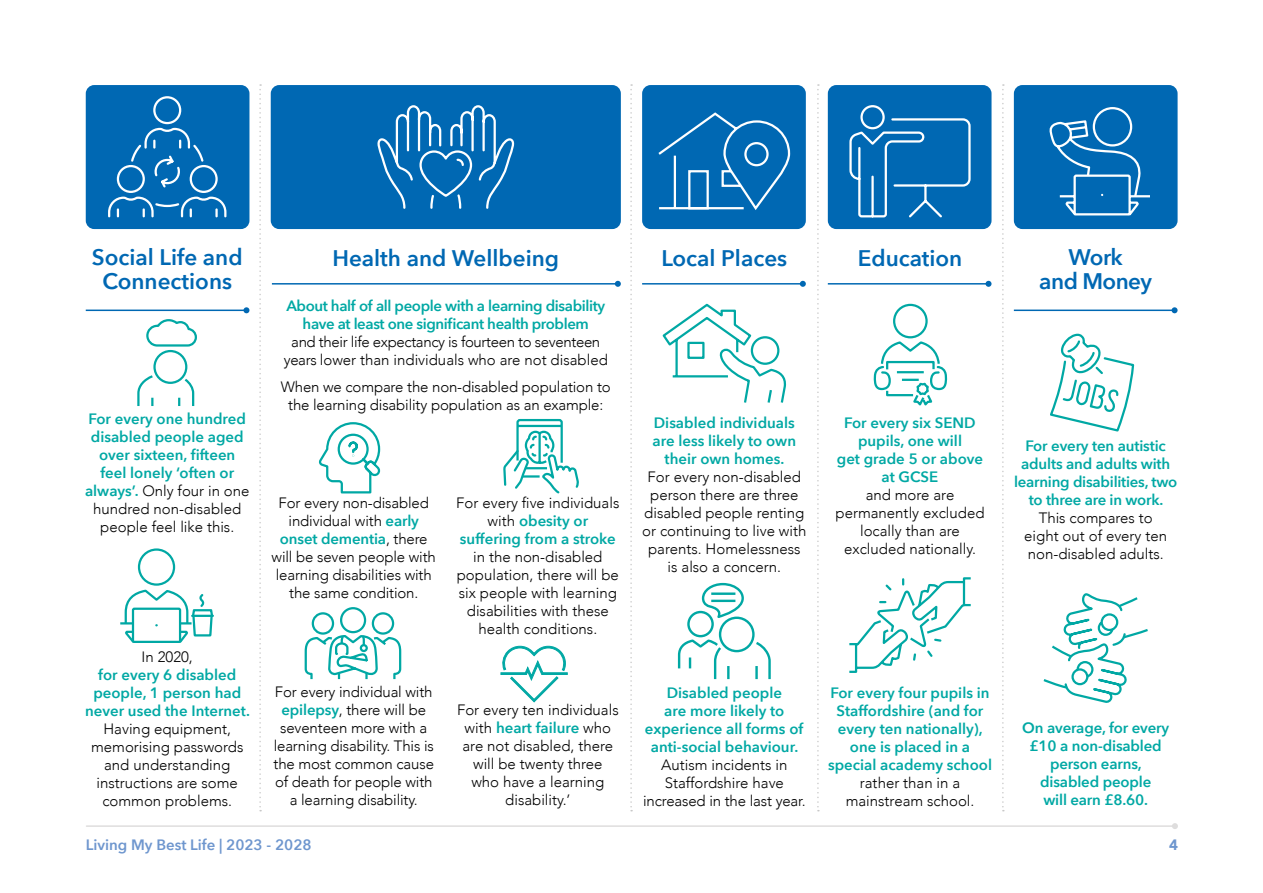
<style>
.page{position:relative;width:1263px;height:893px;background:#fff}
.page>*{position:absolute;margin:0;border:0;box-sizing:border-box;transform-origin:0 0}
._16{font:600 22.5px/24px "Avenir Next";color:#0068b3;text-align:center}
._16-2{font:600 22.5px/24px "Avenir Next";letter-spacing:-.025em;color:#0068b3;text-align:center}
.t1{font:300 15px/18px "Avenir";color:#000;text-align:center}
.t2{font:600 15px/18px "Avenir Next";color:#00a8a4;text-align:center}
.t3{font:300 15px/18px "Avenir";letter-spacing:-.025em;color:#000;text-align:center}
.t4{font:600 15px "Avenir Next";color:#6e96ce}
.t5{font:900 15px "Avenir";color:#6e96ce}
.s1{font-family:"Avenir Next";font-weight:600;color:#00a8a4}
.s2{font-family:"Avenir";font-weight:300;color:#000}
</style>
<div class="page">
<hr style="left:86px;top:825px;width:1089px;height:2px;background:#dedddd">
<svg style="left:1172px;top:823px;width:6px;height:6px"></svg>
<svg style="left:259px;top:84px;width:2px;height:727px"></svg>
<svg style="left:630px;top:84px;width:2px;height:727px"></svg>
<svg style="left:817px;top:84px;width:2px;height:727px"></svg>
<svg style="left:1002px;top:84px;width:2px;height:727px"></svg>
<div style="left:828px;top:85px;width:163px;height:144px;background:#0068b3;border-radius:9px"></div>
<svg style="left:849px;top:105px;width:122px;height:113px"></svg>
<svg style="left:873px;top:303px;width:75px;height:103px"></svg>
<svg style="left:849px;top:577px;width:122px;height:96px"></svg>
<hr style="left:828px;top:283px;width:160px;height:2px;background:#0068b3">
<svg style="left:985px;top:281px;width:6px;height:6px"></svg>
<div style="left:642px;top:85px;width:164px;height:144px;background:#0068b3;border-radius:9px"></div>
<svg style="left:658px;top:112px;width:133px;height:98px"></svg>
<svg style="left:662px;top:303px;width:125px;height:100px"></svg>
<svg style="left:677px;top:582px;width:94px;height:98px"></svg>
<hr style="left:642px;top:283px;width:161px;height:2px;background:#0068b3">
<svg style="left:800px;top:281px;width:6px;height:6px"></svg>
<div style="left:86px;top:85px;width:163px;height:144px;background:#0068b3;border-radius:9px"></div>
<svg style="left:108px;top:96px;width:119px;height:122px"></svg>
<svg style="left:120px;top:548px;width:94px;height:95px"></svg>
<svg style="left:137px;top:319px;width:60px;height:87px"></svg>
<hr style="left:86px;top:310px;width:160px;height:1px;background:#0068b3">
<svg style="left:243px;top:307px;width:6px;height:6px"></svg>
<div style="left:1014px;top:85px;width:163px;height:144px;background:#0068b3;border-radius:9px"></div>
<div style="left:1093px;top:107px;width:39px;height:40px;border:2px solid #fff;border-radius:50%"></div>
<svg style="left:1049px;top:119px;width:101px;height:97px"></svg>
<svg style="left:1043px;top:593px;width:105px;height:110px"></svg>
<svg style="left:1050px;top:333px;width:85px;height:99px"></svg>
<hr style="left:1014px;top:310px;width:160px;height:1px;background:#0068b3">
<svg style="left:1171px;top:307px;width:6px;height:6px"></svg>
<div style="left:271px;top:85px;width:350px;height:144px;background:#0068b3;border-radius:9px"></div>
<svg style="left:377px;top:105px;width:138px;height:104px"></svg>
<svg style="left:500px;top:646px;width:68px;height:57px"></svg>
<svg style="left:503px;top:418px;width:75px;height:76px"></svg>
<svg style="left:304px;top:607px;width:98px;height:73px"></svg>
<svg style="left:318px;top:422px;width:63px;height:72px"></svg>
<hr style="left:272px;top:283px;width:346px;height:2px;background:#0068b3">
<svg style="left:615px;top:281px;width:6px;height:6px"></svg>
<p class="_16" style="left:92px;top:244px;width:152px">Social Life and<br>Connections</p>
<p class="t2" style="left:89px;top:409px;width:159px">For every one hundred disabled people aged over sixteen, fifteen feel lonely ‘often or</p>
<p class="t1" style="left:85px;top:482px;width:166px"><span class="s1">always’.</span> Only four in one hundred non-disabled people feel like this.</p>
<p class="t1" style="left:85px;top:648px;width:166px">In 2020,<br><span class="s1">for every 6 disabled people, 1 person had never used the Internet.<br></span>Having equipment, memorising passwords and understanding instructions are some common problems.</p>
<p class="_16" style="left:332px;top:245px;width:228px">Health and Wellbeing</p>
<p class="t3" style="left:284px;top:297px;width:326px"><span class="s1">About half of all people with a learning disability have at least one significant health problem<br></span>and their life expectancy is fourteen to seventeen years lower than individuals who are not disabled</p>
<p class="t1" style="left:281px;top:378px;width:331px">When we compare the non-disabled population to the learning disability population as an example:</p>
<p class="t1" style="left:272px;top:494px;width:166px">For every non-disabled individual with <span class="s1">early onset dementia</span>, there will be seven people with learning disabilities with the same condition.</p>
<p class="t1" style="left:274px;top:683px;width:162px">For every individual with <span class="s1">epilepsy</span>, there will be seventeen more with a learning disability. This is the most common cause of death for people with a learning disability.</p>
<p class="t1" style="left:456px;top:494px;width:165px">For every five individuals with <span class="s1">obesity or suffering from a stroke </span>in the non-disabled population, there will be six people with learning disabilities with these health conditions.</p>
<p class="t1" style="left:457px;top:701px;width:163px">For every ten individuals with <span class="s1">heart failure</span> who are not disabled, there will be twenty three<br>who have a learning disability.’</p>
<p class="_16" style="left:661px;top:245px;width:127px">Local Places</p>
<p class="_16" style="left:858px;top:245px;width:106px">Education</p>
<p class="t1" style="left:642px;top:413px;width:166px"><span class="s1">Disabled individuals are less likely to own their own homes.<br></span>For every non-disabled person there are three disabled people renting or continuing to live with parents. Homelessness is also a concern.</p>
<p class="t1" style="left:835px;top:413px;width:150px"><span class="s1">For every six SEND pupils, one will<br>get grade 5 or above at GCSE<br></span>and more are permanently excluded locally than are excluded nationally.</p>
<p class="t2" style="left:643px;top:683px;width:164px">Disabled people<br>are more likely to experience all forms of anti-social behaviour.<br><span class="s2">Autism incidents in<br>Staffordshire have increased in the last year.</span></p>
<p class="t2" style="left:828px;top:683px;width:165px">For every four pupils in<br>Staffordshire (and for every ten nationally), one is placed in a special academy school <span class="s2">rather than in a mainstream school.</span></p>
<p class="_16-2" style="left:1039px;top:245px;width:114px">Work<br>and Money</p>
<p class="t2" style="left:1014px;top:437px;width:165px">For every ten autistic adults and adults with learning disabilities, two to three are in work.<br><span class="s2">This compares to<br>eight out of every ten non-disabled adults.</span></p>
<p class="t2" style="left:1022px;top:719px;width:148px">On average, for every £10 a non-disabled person earns, disabled people<br>will earn £8.60.</p>
<p class="t4" style="left:86px;top:831px;width:227px">Living My Best Life | 2023 - 2028</p>
<p class="t5" style="left:1169px;top:831px;width:10px">4</p>
</div>
